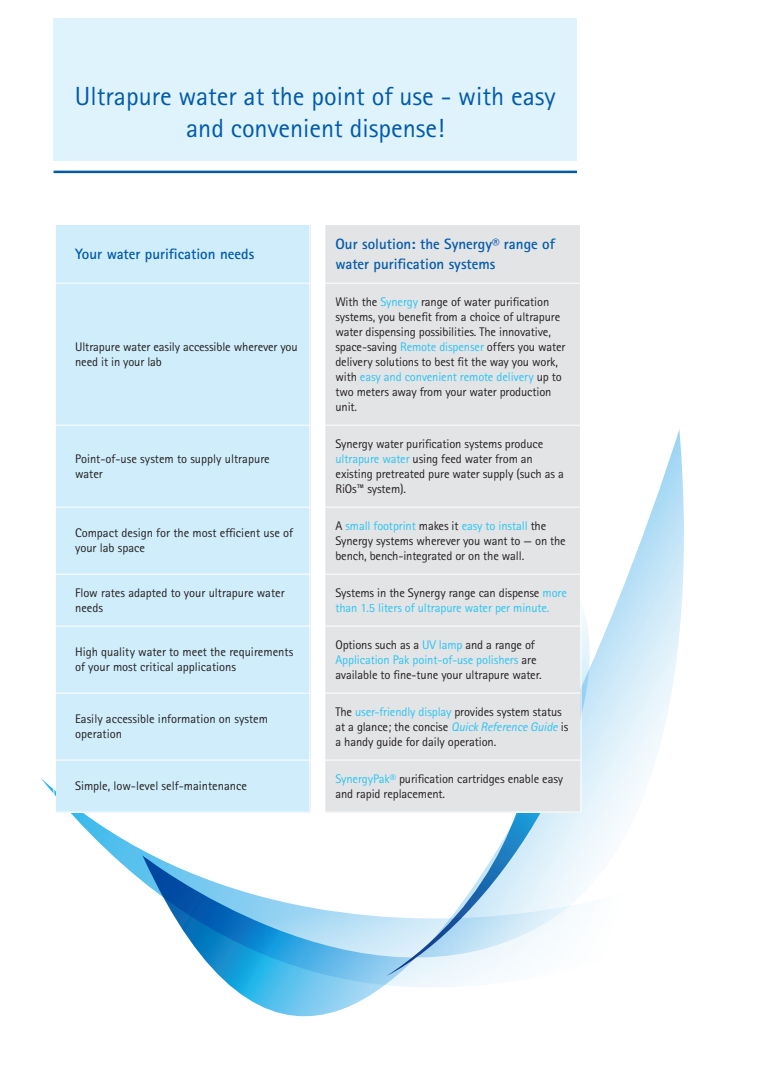
<style>
.page{position:relative;width:780px;height:1088px;background:#fff}
.page>*{position:absolute;margin:0;border:0;box-sizing:border-box;transform-origin:0 0}
.t1{font:26.25px/31.5px "Merck Sans Serif Pro";color:#015aaa;text-align:center}
.t2{font:700 15px/20px "Merck Sans Serif Pro";color:#015aaa}
.t3{font:12.5px/15px "Merck Sans Serif Pro";letter-spacing:-.01em;color:#231f20}
.t4{font:12.5px/15px "Merck Sans Serif Pro";letter-spacing:-.01em;color:#2bc4f3}
.s1{color:#2bc4f3}
.s2{color:#231f20}
.s3{font-style:italic;color:#2bc4f3}
</style>
<div class="page">
<svg style="left:40px;top:778px;width:102px;height:103px"></svg>
<svg style="left:142px;top:404px;width:542px;height:613px"></svg>
<svg style="left:386px;top:503px;width:227px;height:473px"></svg>
<div style="left:54px;top:18px;width:523px;height:143px;background:#def3fc"></div>
<hr style="left:54px;top:171px;width:523px;height:2px;background:#015aaa">
<div style="left:56px;top:225px;width:255px;height:587px;background:#d0edfb"></div>
<div style="left:325px;top:225px;width:254px;height:587px;background:#e3e4e6"></div>
<hr style="left:309px;top:225px;width:1px;height:58px;background:#fff">
<hr style="left:54px;top:283px;width:256px;height:1px;background:#fff">
<hr style="left:309px;top:283px;width:1px;height:142px;background:#fff">
<hr style="left:325px;top:283px;width:256px;height:1px;background:#fff">
<hr style="left:324px;top:283px;width:1px;height:142px;background:#fff">
<hr style="left:580px;top:283px;width:1px;height:142px;background:#fff">
<hr style="left:54px;top:425px;width:256px;height:1px;background:#fff">
<svg style="left:310px;top:425px;width:14px;height:1px"></svg>
<hr style="left:309px;top:425px;width:1px;height:82px;background:#fff">
<hr style="left:325px;top:425px;width:256px;height:1px;background:#fff">
<hr style="left:324px;top:425px;width:1px;height:82px;background:#fff">
<hr style="left:580px;top:425px;width:1px;height:82px;background:#fff">
<hr style="left:54px;top:507px;width:256px;height:1px;background:#fff">
<svg style="left:310px;top:507px;width:14px;height:1px"></svg>
<hr style="left:309px;top:507px;width:1px;height:67px;background:#fff">
<hr style="left:325px;top:507px;width:256px;height:1px;background:#fff">
<hr style="left:324px;top:507px;width:1px;height:67px;background:#fff">
<hr style="left:580px;top:507px;width:1px;height:67px;background:#fff">
<hr style="left:54px;top:574px;width:256px;height:1px;background:#fff">
<svg style="left:310px;top:574px;width:14px;height:1px"></svg>
<hr style="left:309px;top:574px;width:1px;height:52px;background:#fff">
<hr style="left:325px;top:574px;width:256px;height:1px;background:#fff">
<hr style="left:324px;top:574px;width:1px;height:52px;background:#fff">
<hr style="left:580px;top:574px;width:1px;height:52px;background:#fff">
<hr style="left:54px;top:626px;width:256px;height:1px;background:#fff">
<svg style="left:310px;top:626px;width:14px;height:1px"></svg>
<hr style="left:309px;top:626px;width:1px;height:67px;background:#fff">
<hr style="left:325px;top:626px;width:256px;height:1px;background:#fff">
<hr style="left:324px;top:626px;width:1px;height:67px;background:#fff">
<hr style="left:580px;top:626px;width:1px;height:67px;background:#fff">
<hr style="left:54px;top:693px;width:256px;height:1px;background:#fff">
<svg style="left:310px;top:693px;width:14px;height:1px"></svg>
<hr style="left:309px;top:693px;width:1px;height:67px;background:#fff">
<hr style="left:325px;top:693px;width:256px;height:1px;background:#fff">
<hr style="left:324px;top:693px;width:1px;height:67px;background:#fff">
<hr style="left:580px;top:693px;width:1px;height:67px;background:#fff">
<hr style="left:54px;top:760px;width:256px;height:1px;background:#fff">
<hr style="left:54px;top:760px;width:1px;height:52px;background:#fff">
<svg style="left:310px;top:760px;width:14px;height:1px"></svg>
<hr style="left:309px;top:760px;width:1px;height:52px;background:#fff">
<hr style="left:325px;top:760px;width:256px;height:1px;background:#fff">
<hr style="left:324px;top:760px;width:1px;height:52px;background:#fff">
<hr style="left:580px;top:760px;width:1px;height:52px;background:#fff">
<hr style="left:54px;top:812px;width:256px;height:1px;background:#fff">
<svg style="left:310px;top:812px;width:15px;height:1px"></svg>
<hr style="left:325px;top:812px;width:256px;height:1px;background:#fff">
<h1 class="t1" style="left:75px;top:81px;width:482px">Ultrapure water at the point of use - with easy and convenient dispense!</h1>
<p class="t2" style="left:75px;top:244px;width:180px">Your water purification needs</p>
<p class="t2" style="left:335px;top:234px;width:221px">Our solution: the Synergy® range of water purification systems</p>
<p class="t3" style="left:75px;top:339px;width:224px">Ultrapure water easily accessible wherever you need it in your lab</p>
<p class="t3" style="left:75px;top:451px;width:196px">Point-of-use system to supply ultrapure water</p>
<p class="t3" style="left:335px;top:294px;width:231px">With the <span class="s1">Synergy</span> range of water purification systems, you benefit from a choice of ultrapure water dispensing possibilities. The innovative, space-saving <span class="s1">Remote dispenser</span> offers you water delivery solutions to best fit the way you work, with <span class="s1">easy and convenient remote delivery</span> up to two meters away from your water production unit.</p>
<p class="t3" style="left:335px;top:436px;width:230px">Synergy water purification systems produce <span class="s1">ultrapure water</span> using feed water from an existing pretreated pure water supply (such as a RiOs™ system).</p>
<p class="t3" style="left:75px;top:526px;width:219px">Compact design for the most efficient use of your lab space</p>
<p class="t3" style="left:335px;top:518px;width:232px">A <span class="s1">small footprint</span> makes it <span class="s1">easy to install</span> the<br>Synergy systems wherever you want to ― on the bench, bench-integrated or on the wall.</p>
<p class="t3" style="left:75px;top:585px;width:211px">Flow rates adapted to your ultrapure water needs</p>
<p class="t4" style="left:335px;top:585px;width:233px"><span class="s2">Systems in the Synergy range can dispense</span> more than 1.5 liters of ultrapure water per minute.</p>
<p class="t3" style="left:75px;top:645px;width:220px">High quality water to meet the requirements of your most critical applications</p>
<p class="t3" style="left:335px;top:637px;width:208px">Options such as a <span class="s1">UV lamp</span> and a range of<br><span class="s1">Application Pak point-of-use polishers</span> are available to fine-tune your ultrapure water.</p>
<p class="t3" style="left:75px;top:712px;width:194px">Easily accessible information on system operation</p>
<p class="t3" style="left:335px;top:704px;width:234px">The <span class="s1">user-friendly display</span> provides system status at a glance; the concise <span class="s3">Quick Reference Guide</span> is a handy guide for daily operation.</p>
<p class="t3" style="left:75px;top:779px;width:173px">Simple, low-level self-maintenance</p>
<p class="t3" style="left:335px;top:771px;width:229px"><span class="s1">SynergyPak®</span> purification cartridges enable easy and rapid replacement.</p>
</div>
